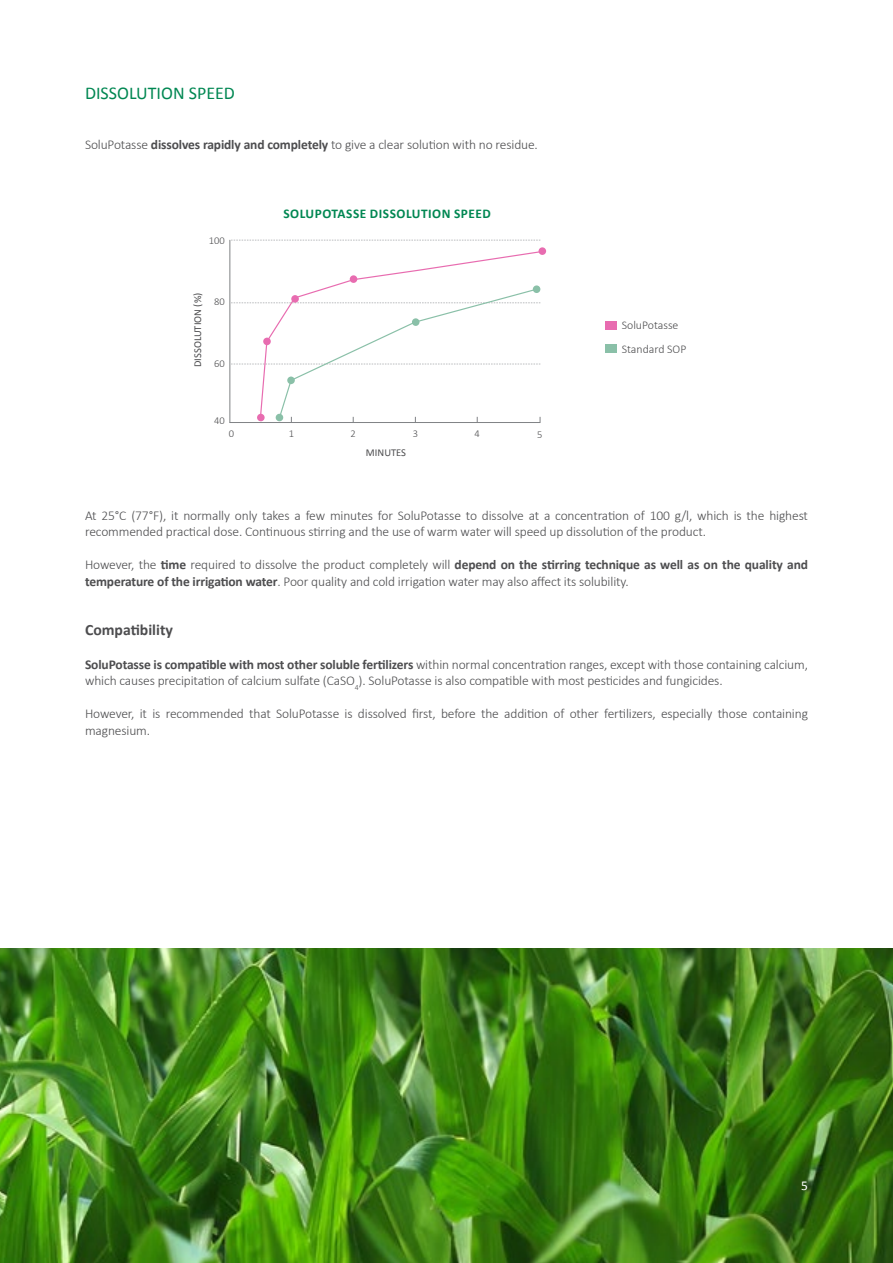
<style>
.page{position:relative;width:893px;height:1263px;background:#fff}
.page>*{position:absolute;margin:0;border:0;box-sizing:border-box;transform-origin:0 0}
.t1{font:18px "Calibri";color:#008752}
.t2{font:700 15.75px "Calibri";color:#4d4d4f}
.t3{font:300 13.5px/16.5px "Calibri";letter-spacing:-.01em;color:#4d4d4f}
.t4{font:13.5px "Calibri";color:#fff}
.t5{font:700 13.35px "Calibri";letter-spacing:.04em;color:#008752}
.t6{font:300 11.85px "Calibri";color:#4d4d4f}
.t7{font:10.5px "Calibri";color:#4d4d4f}
.t8{font:300 10.5px "Calibri";color:#4d4d4f}
.s1{font-weight:700}
</style>
<div class="page">
<img style="left:0;top:948px;width:893px;height:315px">
<div style="left:606px;top:344px;width:11px;height:9px;background:#8ac0a8"></div>
<hr style="left:230px;top:240px;width:1px;height:183px;background:#808285">
<hr style="left:230px;top:422px;width:310px;height:1px;background:#808285">
<svg style="left:231px;top:240px;width:309px;height:1px"></svg>
<div style="left:539px;top:247px;width:7px;height:8px;background:#e86cb0;border-radius:50%"></div>
<div style="left:257px;top:414px;width:8px;height:7px;background:#e86cb0;border-radius:50%"></div>
<svg style="left:259px;top:250px;width:285px;height:169px"></svg>
<div style="left:606px;top:321px;width:11px;height:9px;background:#e86cb0"></div>
<h1 class="t1" style="left:85px;top:81px;width:151px">DISSOLUTION SPEED</h1>
<p class="t3" style="left:85px;top:136px;width:454px">SoluPotasse <span class="s1">dissolves rapidly and completely</span> to give a clear solution with no residue.</p>
<p class="t8" style="left:209px;top:234px;width:17px">100</p>
<p class="t7" style="left:191px;top:367px;width:76px;rotate:-90deg">DISSOLUTION (%)</p>
<p class="t8" style="left:214px;top:295px;width:12px">80</p>
<p class="t8" style="left:214px;top:357px;width:12px">60</p>
<p class="t8" style="left:214px;top:414px;width:12px">40</p>
<p class="t5" style="left:283px;top:204px;width:209px">SOLUPOTASSE DISSOLUTION SPEED</p>
<p class="t8" style="left:229px;top:427px;width:7px">0</p>
<p class="t8" style="left:289px;top:427px;width:7px">1</p>
<p class="t8" style="left:351px;top:427px;width:7px">2</p>
<p class="t8" style="left:413px;top:427px;width:7px">3</p>
<p class="t8" style="left:475px;top:427px;width:7px">4</p>
<p class="t8" style="left:537px;top:428px;width:7px">5</p>
<p class="t7" style="left:366px;top:446px;width:42px">MINUTES</p>
<p class="t6" style="left:622px;top:318px;width:58px">SoluPotasse</p>
<p class="t6" style="left:622px;top:341px;width:66px">Standard SOP</p>
<p class="t3" style="left:85px;top:507px;width:724px">At 25°C (77°F), it normally only takes a few minutes for SoluPotasse to dissolve at a concentration of 100 g/l, which is the highest recommended practical dose. Continuous stirring and the use of warm water will speed up dissolution of the product.</p>
<p class="t3" style="left:85px;top:556px;width:724px">However, the <span class="s1">time</span> required to dissolve the product completely will <span class="s1">depend on the stirring technique as well as on the quality and temperature of the irrigation water</span>. Poor quality and cold irrigation water may also affect its solubility.</p>
<p class="t2" style="left:85px;top:619px;width:89px">Compatibility</p>
<p class="t3" style="left:85px;top:656px;width:724px"><span class="s1">SoluPotasse is compatible with most other soluble fertilizers</span> within normal concentration ranges, except with those containing calcium, which causes precipitation of calcium sulfate (CaSO<sub>4</sub>). SoluPotasse is also compatible with most pesticides and fungicides.</p>
<p class="t3" style="left:85px;top:705px;width:724px">However, it is recommended that SoluPotasse is dissolved first, before the addition of other fertilizers, especially those containing magnesium.</p>
<p class="t4" style="left:801px;top:1177px;width:8px">5</p>
</div>
